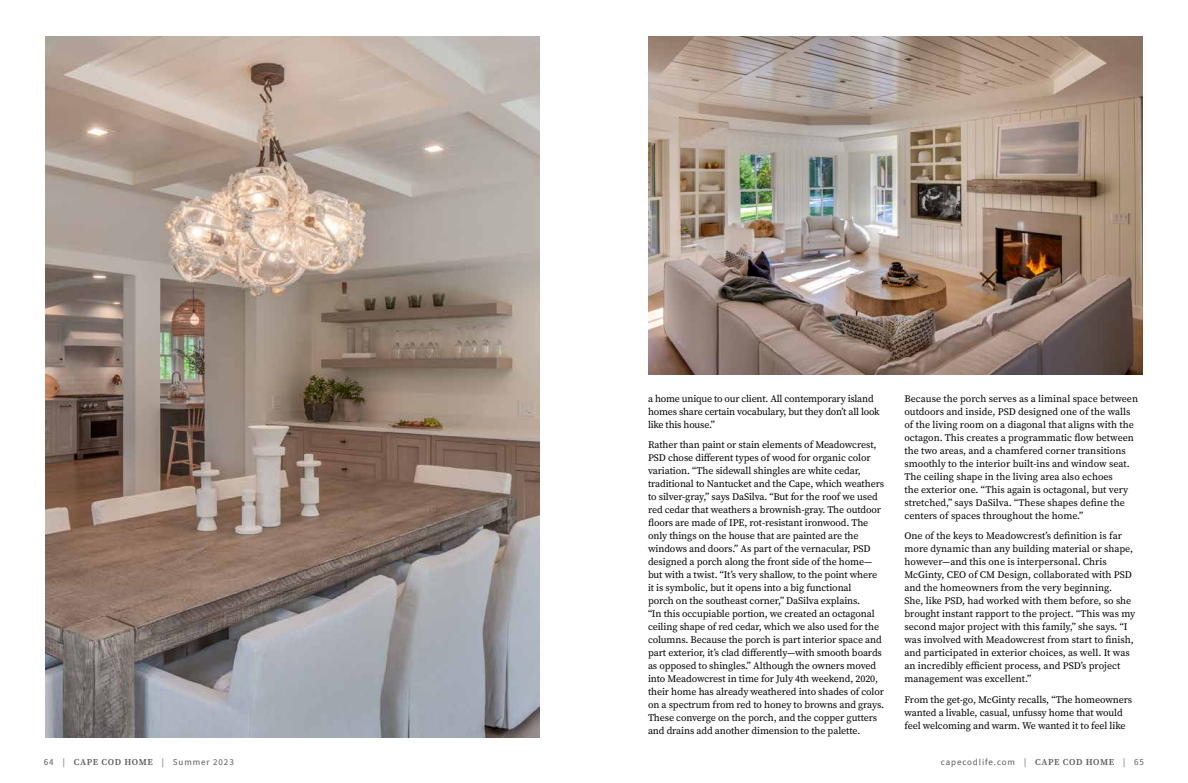
<style>
.page{position:relative;width:1188px;height:783px;background:#fff}
.page>*{position:absolute;margin:0;border:0;box-sizing:border-box;transform-origin:0 0}
.t1{font:10px/13px "Source Serif 4";letter-spacing:-.01em;color:#000}
.t2{font:9px "Source Sans 3";letter-spacing:.1em;color:#58595b}
.t3{font:9px "Source Sans 3";letter-spacing:.1em;color:#5a5b5d}
.s1{color:#58595b}
.s2{font-family:"Source Serif 4";font-weight:600}
.s3{font-family:"Source Serif 4";font-weight:600;color:#5a5b5d}
.s4{color:#5a5b5d}
</style>
<div class="page">
<img style="left:45px;top:36px;width:495px;height:702px">
<img style="left:648px;top:36px;width:495px;height:339px">
<p class="t1" style="left:648px;top:392px;width:233px">a home unique to our client. All contemporary island homes share certain vocabulary, but they don’t all look like this house.”</p>
<p class="t1" style="left:648px;top:438px;width:238px">Rather than paint or stain elements of Meadowcrest, PSD chose different types of wood for organic color variation. “The sidewall shingles are white cedar, traditional to Nantucket and the Cape, which weathers to silver-gray,” says DaSilva. “But for the roof we used red cedar that weathers a brownish-gray. The outdoor floors are made of IPE, rot-resistant ironwood. The only things on the house that are painted are the windows and doors.” As part of the vernacular, PSD designed a porch along the front side of the home— but with a twist. “It’s very shallow, to the point where it is symbolic, but it opens into a big functional<br>porch on the southeast corner,” DaSilva explains.<br>“In this occupiable portion, we created an octagonal ceiling shape of red cedar, which we also used for the columns. Because the porch is part interior space and part exterior, it’s clad differently—with smooth boards as opposed to shingles.” Although the owners moved into Meadowcrest in time for July 4th weekend, 2020, their home has already weathered into shades of color on a spectrum from red to honey to browns and grays.<br>These converge on the porch, and the copper gutters and drains add another dimension to the palette.</p>
<p class="t1" style="left:904px;top:392px;width:235px">Because the porch serves as a liminal space between outdoors and inside, PSD designed one of the walls of the living room on a diagonal that aligns with the octagon. This creates a programmatic flow between the two areas, and a chamfered corner transitions smoothly to the interior built-ins and window seat.<br>The ceiling shape in the living area also echoes<br>the exterior one. “This again is octagonal, but very stretched,” says DaSilva. “These shapes define the centers of spaces throughout the home.”</p>
<p class="t1" style="left:904px;top:529px;width:232px">One of the keys to Meadowcrest’s definition is far more dynamic than any building material or shape, however—and this one is interpersonal. Chris McGinty, CEO of CM Design, collaborated with PSD and the homeowners from the very beginning.<br>She, like PSD, had worked with them before, so she brought instant rapport to the project. “This was my second major project with this family,” she says. “I was involved with Meadowcrest from start to finish, and participated in exterior choices, as well. It was an incredibly efficient process, and PSD’s project management was excellent.”</p>
<p class="t1" style="left:904px;top:693px;width:229px">From the get-go, McGinty recalls, “The homeowners wanted a livable, casual, unfussy home that would feel welcoming and warm. We wanted it to feel like</p>
<p class="t3" style="left:44px;top:756px;width:191px">64 <span class="s1">|</span> <span class="s2">CAPE COD HOME</span> | Summer 2023</p>
<p class="t2" style="left:941px;top:756px;width:205px">capecodlife.com | <span class="s3">CAPE COD HOME</span> <span class="s4">| 65</span></p>
</div>
